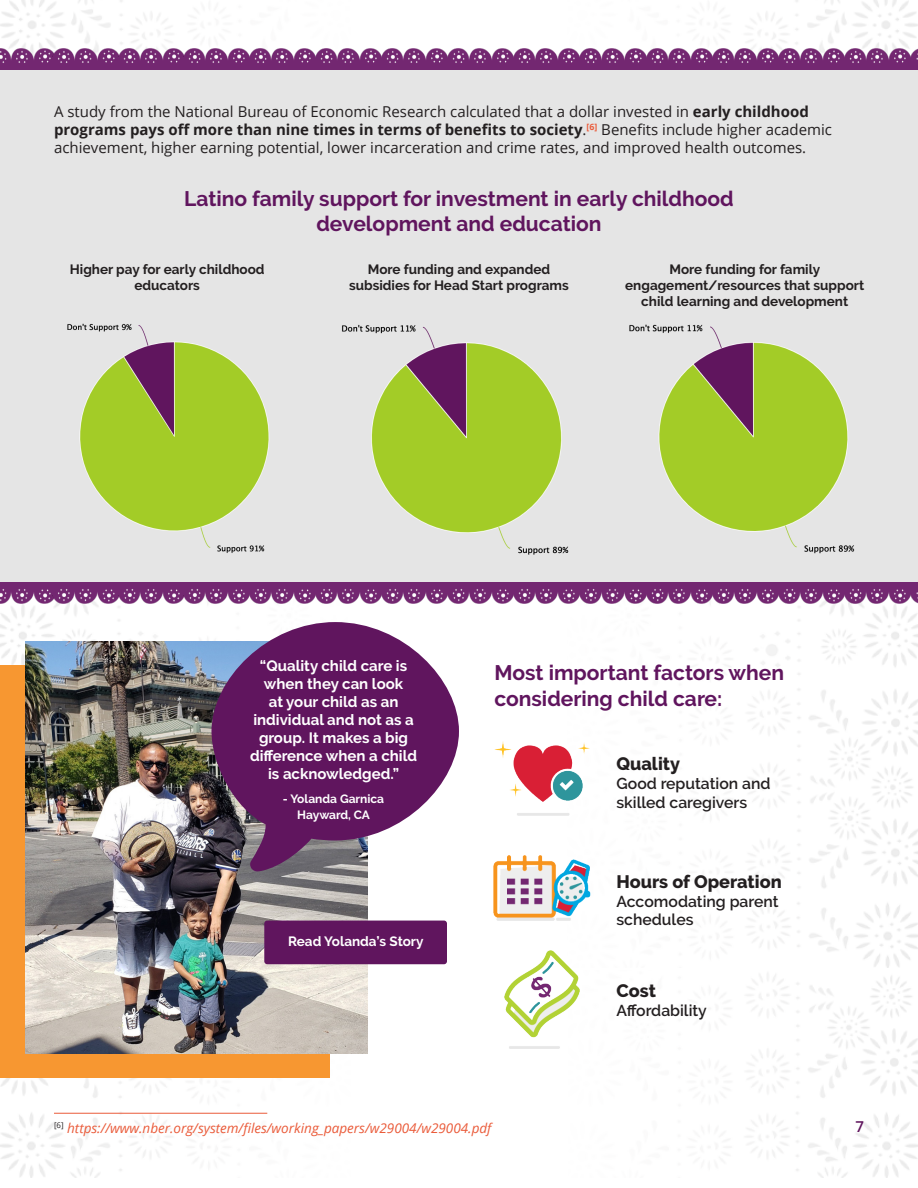
<style>
.page{position:relative;width:918px;height:1188px;background:#fff}
.page>*{position:absolute;margin:0;border:0;box-sizing:border-box;transform-origin:0 0}
.t1{font:700 21px/25.2px "Raleway";color:#60155e;text-align:center}
.t2{font:800 18px "Raleway";color:#231f20}
.t3{font:600 15.75px/18.9px "Raleway";color:#231f20}
.t4{font:15px/18px "Open Sans";color:#231f20}
.t5{font:700 15px/18px "Raleway";color:#fff;text-align:center}
.t6{font:600 15px "Open Sans";color:#60155e}
.t7{font:700 13.5px/16.2px "Raleway";color:#231f20;text-align:center}
.t8{font:italic 13.5px "Open Sans";color:#ea5b3a}
.t9{font:700 13.5px "Raleway";color:#fff}
.t10{font:700 12px "Raleway";color:#fff}
.s1{font-weight:700}
</style>
<div class="page">
<img style="left:579px;top:973px;width:339px;height:205px">
<svg style="left:784px;top:951px;width:91px;height:46px"></svg>
<img style="left:0;top:0;width:195px;height:665px">
<div style="left:0;top:665px;width:330px;height:413px;background:#f79731"></div>
<div style="left:0;top:67px;width:918px;height:527px;background:#e5e5e5"></div>
<img style="left:0;top:46px;width:53px;height:24px">
<img style="left:53px;top:46px;width:130px;height:24px">
<img style="left:183px;top:46px;width:735px;height:24px">
<img style="left:0;top:582px;width:53px;height:24px">
<img style="left:53px;top:582px;width:130px;height:24px">
<img style="left:183px;top:582px;width:735px;height:24px">
<hr style="left:54px;top:1113px;width:213px;height:1px;background:#ea5b3a">
<img style="left:67px;top:323px;width:202px;height:230px">
<img style="left:342px;top:324px;width:227px;height:231px">
<img style="left:629px;top:324px;width:226px;height:230px">
<img style="left:26px;top:641px;width:342px;height:413px">
<img style="left:494px;top:741px;width:95px;height:74px">
<img style="left:504px;top:951px;width:75px;height:97px">
<img style="left:493px;top:855px;width:97px;height:66px">
<svg style="left:211px;top:622px;width:248px;height:249px"></svg>
<svg style="left:216px;top:626px;width:238px;height:241px;background:#753e76"></svg>
<div style="left:264px;top:921px;width:183px;height:43px;background:#60155e;border-radius:3px"></div>
<p class="t4" style="left:54px;top:103px;width:780px">A study from the National Bureau of Economic Research calculated that a dollar invested in <span class="s1">early childhood programs pays off more than nine times in terms of benefits to society</span>.<sup>[6]</sup> Benefits include higher academic achievement, higher earning potential, lower incarceration and crime rates, and improved health outcomes.</p>
<p class="t1" style="left:184px;top:186px;width:551px">Latino family support for investment in early childhood development and education</p>
<p class="t7" style="left:70px;top:261px;width:196px">Higher pay for early childhood educators</p>
<p class="t7" style="left:349px;top:261px;width:221px">More funding and expanded subsidies for Head Start programs</p>
<p class="t7" style="left:625px;top:261px;width:241px">More funding for family engagement/resources that support child learning and development</p>
<p class="t5" style="left:250px;top:657px;width:169px">“Quality child care is when they can look<br>at your child as an individual and not as a group. It makes a big difference when a child is acknowledged.”</p>
<p class="t10" style="left:283px;top:792px;width:103px">- Yolanda Garnica</p>
<p class="t10" style="left:297px;top:808px;width:74px">Hayward, CA</p>
<p class="t9" style="left:288px;top:933px;width:137px">Read Yolanda’s Story</p>
<p class="t1" style="left:494px;top:661px;width:291px;text-align:left">Most important factors when considering child care:</p>
<p class="t2" style="left:616px;top:754px;width:65px">Quality</p>
<p class="t3" style="left:616px;top:774px;width:156px">Good reputation and skilled caregivers</p>
<p class="t2" style="left:616px;top:871px;width:167px">Hours of Operation</p>
<p class="t3" style="left:617px;top:892px;width:164px">Accomodating parent schedules</p>
<p class="t2" style="left:616px;top:980px;width:41px">Cost</p>
<p class="t3" style="left:616px;top:1001px;width:92px">Affordability</p>
<p class="t8" style="left:54px;top:1118px;width:439px"><sup>[6]</sup> https://www.nber.org/system/files/working_papers/w29004/w29004.pdf</p>
<p class="t6" style="left:855px;top:1116px;width:10px">7</p>
</div>
